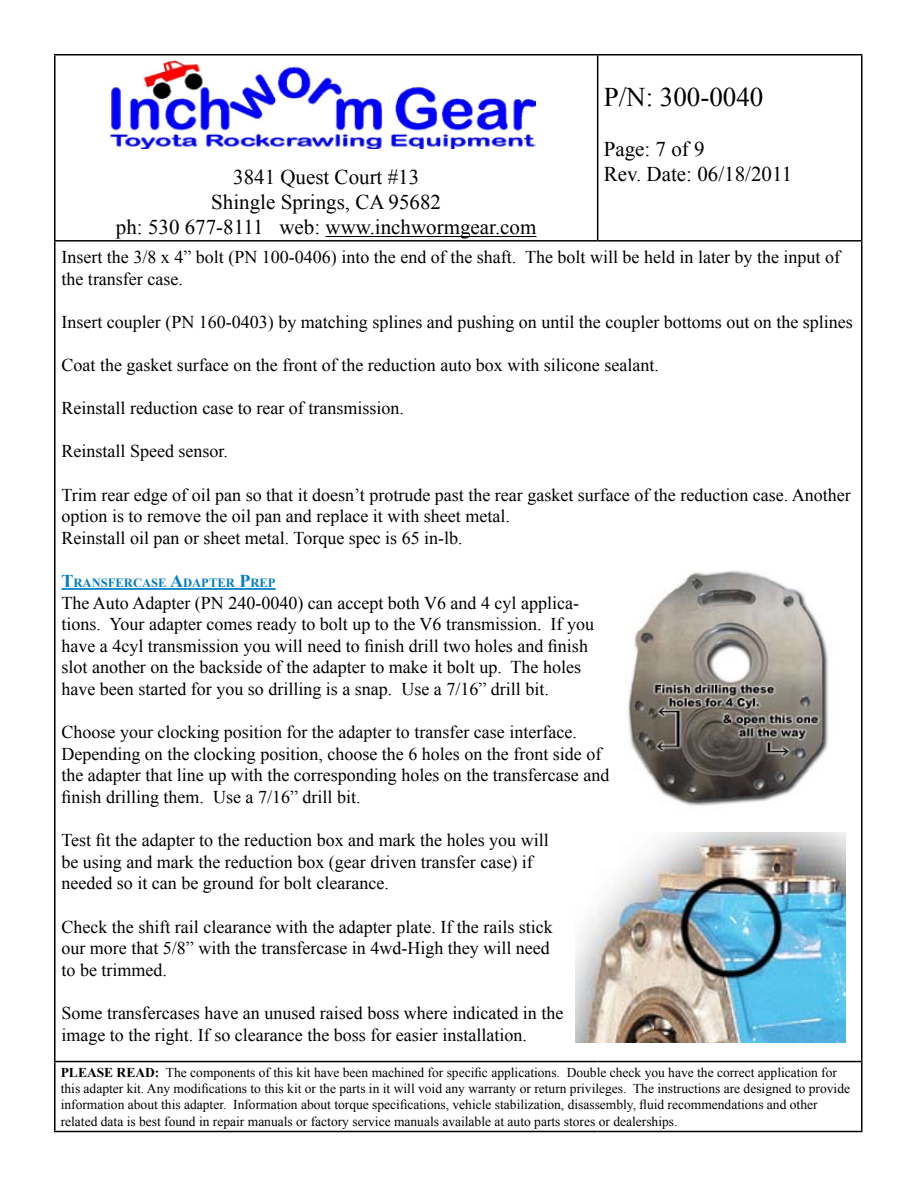
<style>
.page{position:relative;width:918px;height:1188px;background:#fff}
.page>*{position:absolute;margin:0;border:0;box-sizing:border-box;transform-origin:0 0}
.t1{font:27px "Times New Roman";color:#000}
.t2{font:21px/25.2px "Times New Roman";color:#000;text-align:center}
.t3{font:18px/21.6px "Times New Roman";color:#000}
.t4{font:13.5px/16.2px "Times New Roman";color:#000}
.t5{font:700 12.6px "Times New Roman";color:#007cc4}
.s1{font-size:18px}
.s2{font-weight:700}
</style>
<div class="page">
<hr style="left:54px;top:54px;width:544px;height:2px;background:#000">
<hr style="left:54px;top:55px;width:2px;height:185px;background:#000">
<hr style="left:598px;top:54px;width:264px;height:2px;background:#000">
<hr style="left:597px;top:55px;width:1px;height:185px;background:#000">
<hr style="left:861px;top:55px;width:1px;height:185px;background:#000">
<hr style="left:54px;top:240px;width:544px;height:2px;background:#000">
<hr style="left:54px;top:242px;width:2px;height:819px;background:#000">
<hr style="left:598px;top:240px;width:264px;height:2px;background:#000">
<hr style="left:861px;top:242px;width:1px;height:819px;background:#000">
<hr style="left:54px;top:1061px;width:544px;height:1px;background:#000">
<hr style="left:54px;top:1062px;width:2px;height:69px;background:#000">
<hr style="left:598px;top:1061px;width:264px;height:1px;background:#000">
<hr style="left:861px;top:1062px;width:1px;height:69px;background:#000">
<hr style="left:54px;top:1131px;width:544px;height:1px;background:#000">
<hr style="left:598px;top:1131px;width:264px;height:1px;background:#000">
<hr style="left:326px;top:236px;width:210px;height:1px;background:#000">
<img style="left:109px;top:61px;width:427px;height:88px">
<hr style="left:62px;top:588px;width:214px;height:2px;background:#007cc4">
<img style="left:627px;top:570px;width:202px;height:236px">
<img style="left:575px;top:833px;width:271px;height:209px">
<p class="t2" style="left:116px;top:164px;width:422px">3841 Quest Court #13<br>Shingle Springs, CA 95682<br>ph: 530 677-8111 web: www.inchwormgear.com</p>
<h1 class="t1" style="left:604px;top:78px;width:161px">P/N: 300-0040</h1>
<p class="t2" style="left:604px;top:136px;width:190px;text-align:left">Page: 7 of 9<br>Rev. Date: 06/18/2011</p>
<p class="t3" style="left:62px;top:246px;width:780px">Insert the 3/8 x 4” bolt (PN 100-0406) into the end of the shaft. The bolt will be held in later by the input of the transfer case.</p>
<p class="t3" style="left:62px;top:311px;width:793px">Insert coupler (PN 160-0403) by matching splines and pushing on until the coupler bottoms out on the splines</p>
<p class="t3" style="left:62px;top:354px;width:599px">Coat the gasket surface on the front of the reduction auto box with silicone sealant.</p>
<p class="t3" style="left:62px;top:397px;width:344px">Reinstall reduction case to rear of transmission.</p>
<p class="t3" style="left:62px;top:440px;width:168px">Reinstall Speed sensor.</p>
<p class="t3" style="left:62px;top:483px;width:791px">Trim rear edge of oil pan so that it doesn’t protrude past the rear gasket surface of the reduction case. Another option is to remove the oil pan and replace it with sheet metal.<br>Reinstall oil pan or sheet metal. Torque spec is 65 in-lb.</p>
<p class="t5" style="left:62px;top:574px;width:215px"><span class="s1">T</span>RANSFERCASE <span class="s1">A</span>DAPTER <span class="s1">P</span>REP</p>
<p class="t3" style="left:62px;top:591px;width:534px">The Auto Adapter (PN 240-0040) can accept both V6 and 4 cyl applica&shy;tions. Your adapter comes ready to bolt up to the V6 transmission. If you have a 4cyl transmission you will need to finish drill two holes and finish slot another on the backside of the adapter to make it bolt up. The holes have been started for you so drilling is a snap. Use a 7/16” drill bit.</p>
<p class="t3" style="left:62px;top:721px;width:549px">Choose your clocking position for the adapter to transfer case interface.<br>Depending on the clocking position, choose the 6 holes on the front side of the adapter that line up with the corresponding holes on the transfercase and finish drilling them. Use a 7/16” drill bit.</p>
<p class="t3" style="left:62px;top:829px;width:489px">Test fit the adapter to the reduction box and mark the holes you will be using and mark the reduction box (gear driven transfer case) if needed so it can be ground for bolt clearance.</p>
<p class="t3" style="left:62px;top:915px;width:493px">Check the shift rail clearance with the adapter plate. If the rails stick our more that 5/8” with the transfercase in 4wd-High they will need to be trimmed.</p>
<p class="t3" style="left:62px;top:1002px;width:503px">Some transfercases have an unused raised boss where indicated in the image to the right. If so clearance the boss for easier installation.</p>
<p class="t4" style="left:61px;top:1064px;width:791px"><span class="s2">PLEASE READ:</span> The components of this kit have been machined for specific applications. Double check you have the correct application for this adapter kit. Any modifications to this kit or the parts in it will void any warranty or return privileges. The instructions are designed to provide information about this adapter. Information about torque specifications, vehicle stabilization, disassembly, fluid recommendations and other related data is best found in repair manuals or factory service manuals available at auto parts stores or dealerships.</p>
</div>
